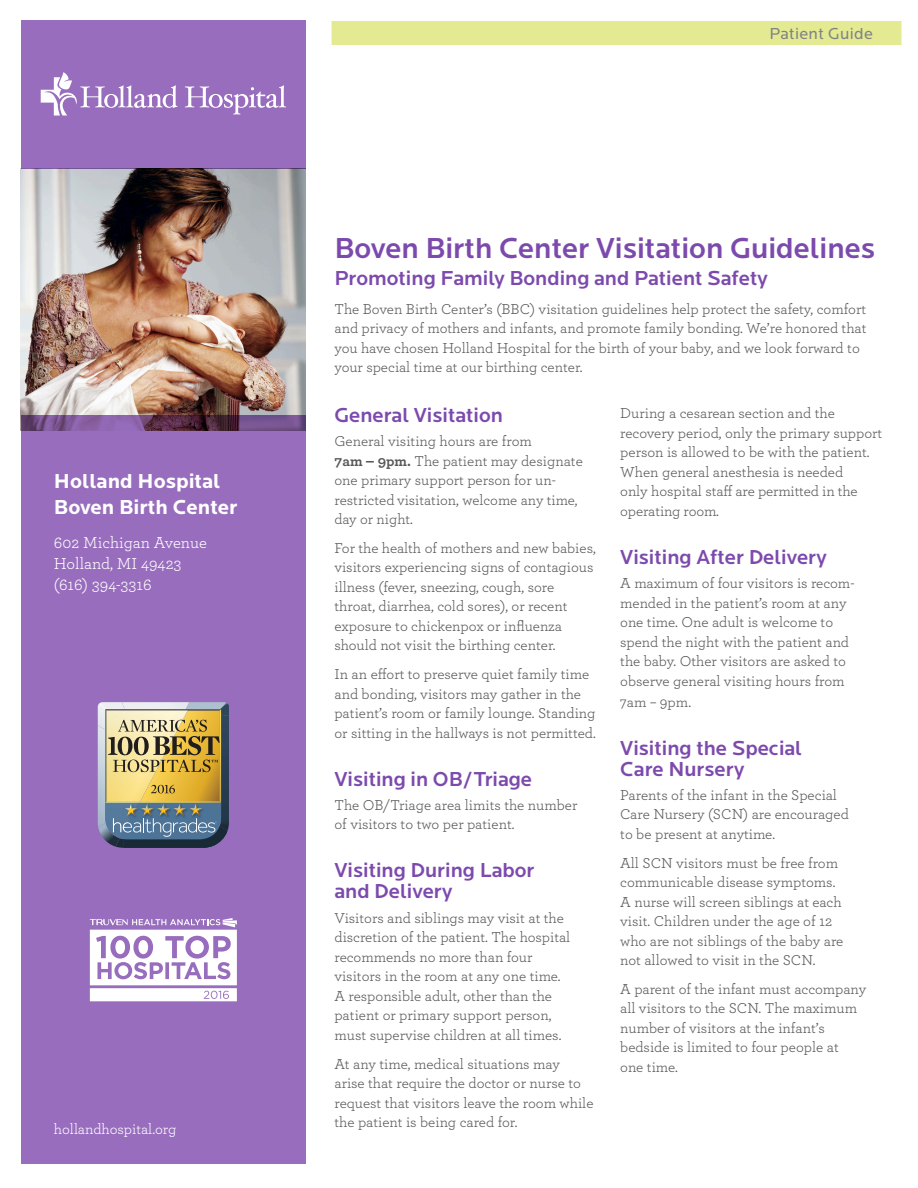
<style>
.page{position:relative;width:918px;height:1188px;background:#fff}
.page>*{position:absolute;margin:0;border:0;box-sizing:border-box;transform-origin:0 0}
.Program_Main_Header{font:500 30px "Locator";color:#7c4aad}
.Body_Text_Bullets__A{font:500 21px/21px "Locator";color:#7c4aad}
.Program_Main_Header-2{font:500 21px "Locator";color:#7c4aad}
.Sidebar_Header__Loca{font:700 21px/25.5px "Locator";color:#fff}
.Body_Text_Bullets__A-2{font:16.5px/21px "Archer";color:#fff}
.Top_Navigation_Descr{font:16.5px "Locator";letter-spacing:.02em;color:#808285}
.Body_Text_Bullets__A-3{font:15px/19.5px "Archer";color:#57585a}
.Body_Text_Bullets__A-4{font:15px "Archer";color:#fff}
.s1{font-weight:700}
</style>
<div class="page">
<img style="left:21px;top:169px;width:285px;height:246px">
<div style="left:21px;top:415px;width:285px;height:749px;background:#986dbd"></div>
<div style="left:21px;top:20px;width:285px;height:149px;background:#986dbd"></div>
<div style="left:332px;top:21px;width:569px;height:24px;background:#e4ea91"></div>
<svg style="left:41px;top:72px;width:137px;height:44px"></svg>
<svg style="left:185px;top:85px;width:101px;height:30px"></svg>
<img style="left:98px;top:702px;width:131px;height:146px">
<svg style="left:90px;top:918px;width:147px;height:83px"></svg>
<p class="Sidebar_Header__Loca" style="left:54px;top:468px;width:185px">Holland Hospital<br>Boven Birth Center</p>
<p class="Body_Text_Bullets__A-2" style="left:54px;top:531px;width:155px">602 Michigan Avenue<br>Holland, MI 49423 (616) 394-3316</p>
<p class="Body_Text_Bullets__A-4" style="left:54px;top:1119px;width:124px">hollandhospital.org</p>
<p class="Top_Navigation_Descr" style="left:770px;top:25px;width:105px">Patient Guide</p>
<p class="Program_Main_Header" style="left:334px;top:231px;width:542px">Boven Birth Center Visitation Guidelines</p>
<p class="Program_Main_Header-2" style="left:334px;top:266px;width:435px">Promoting Family Bonding and Patient Safety</p>
<p class="Body_Text_Bullets__A-3" style="left:334px;top:298px;width:534px">The Boven Birth Center’s (BBC) visitation guidelines help protect the safety, comfort and privacy of mothers and infants, and promote family bonding. We’re honored that you have chosen Holland Hospital for the birth of your baby, and we look forward to your special time at our birthing center.</p>
<p class="Body_Text_Bullets__A" style="left:334px;top:405px;width:170px">General Visitation</p>
<p class="Body_Text_Bullets__A-3" style="left:334px;top:431px;width:250px">General visiting hours are from<br><span class="s1">7am – 9pm.</span> The patient may designate one primary support person for un&shy;restricted visitation, welcome any time, day or night.</p>
<p class="Body_Text_Bullets__A-3" style="left:334px;top:537px;width:263px">For the health of mothers and new babies, visitors experiencing signs of contagious illness (fever, sneezing, cough, sore throat, diarrhea, cold sores), or recent exposure to chickenpox or influenza should not visit the birthing center.</p>
<p class="Body_Text_Bullets__A-3" style="left:334px;top:664px;width:263px">In an effort to preserve quiet family time and bonding, visitors may gather in the patient’s room or family lounge. Standing or sitting in the hallways is not permitted.</p>
<p class="Body_Text_Bullets__A" style="left:334px;top:769px;width:199px">Visiting in OB/Triage</p>
<p class="Body_Text_Bullets__A-3" style="left:334px;top:795px;width:244px">The OB/Triage area limits the number of visitors to two per patient.</p>
<p class="Body_Text_Bullets__A" style="left:334px;top:861px;width:201px">Visiting During Labor and Delivery</p>
<p class="Body_Text_Bullets__A-3" style="left:334px;top:907px;width:237px">Visitors and siblings may visit at the discretion of the patient. The hospital recommends no more than four visitors in the room at any one time.<br>A responsible adult, other than the patient or primary support person, must supervise children at all times.</p>
<p class="Body_Text_Bullets__A-3" style="left:334px;top:1053px;width:261px">At any time, medical situations may arise that require the doctor or nurse to request that visitors leave the room while the patient is being cared for.</p>
<p class="Body_Text_Bullets__A-3" style="left:620px;top:403px;width:264px">During a cesarean section and the recovery period, only the primary support person is allowed to be with the patient.<br>When general anesthesia is needed<br>only hospital staff are permitted in the operating room.</p>
<p class="Body_Text_Bullets__A" style="left:620px;top:547px;width:208px">Visiting After Delivery</p>
<p class="Body_Text_Bullets__A-3" style="left:620px;top:573px;width:236px">A maximum of four visitors is recom&shy;mended in the patient’s room at any one time. One adult is welcome to spend the night with the patient and the baby. Other visitors are asked to observe general visiting hours from</p>
<p class="Body_Text_Bullets__A-3" style="left:620px;top:691px;width:72px">7am – 9pm.</p>
<p class="Body_Text_Bullets__A" style="left:620px;top:738px;width:183px">Visiting the Special<br>Care Nursery</p>
<p class="Body_Text_Bullets__A-3" style="left:620px;top:784px;width:230px">Parents of the infant in the Special<br>Care Nursery (SCN) are encouraged to be present at anytime.</p>
<p class="Body_Text_Bullets__A-3" style="left:620px;top:852px;width:225px">All SCN visitors must be free from communicable disease symptoms.<br>A nurse will screen siblings at each visit. Children under the age of 12 who are not siblings of the baby are not allowed to visit in the SCN.</p>
<p class="Body_Text_Bullets__A-3" style="left:620px;top:978px;width:248px">A parent of the infant must accompany all visitors to the SCN. The maximum number of visitors at the infant’s bedside is limited to four people at<br>one time.</p>
</div>
